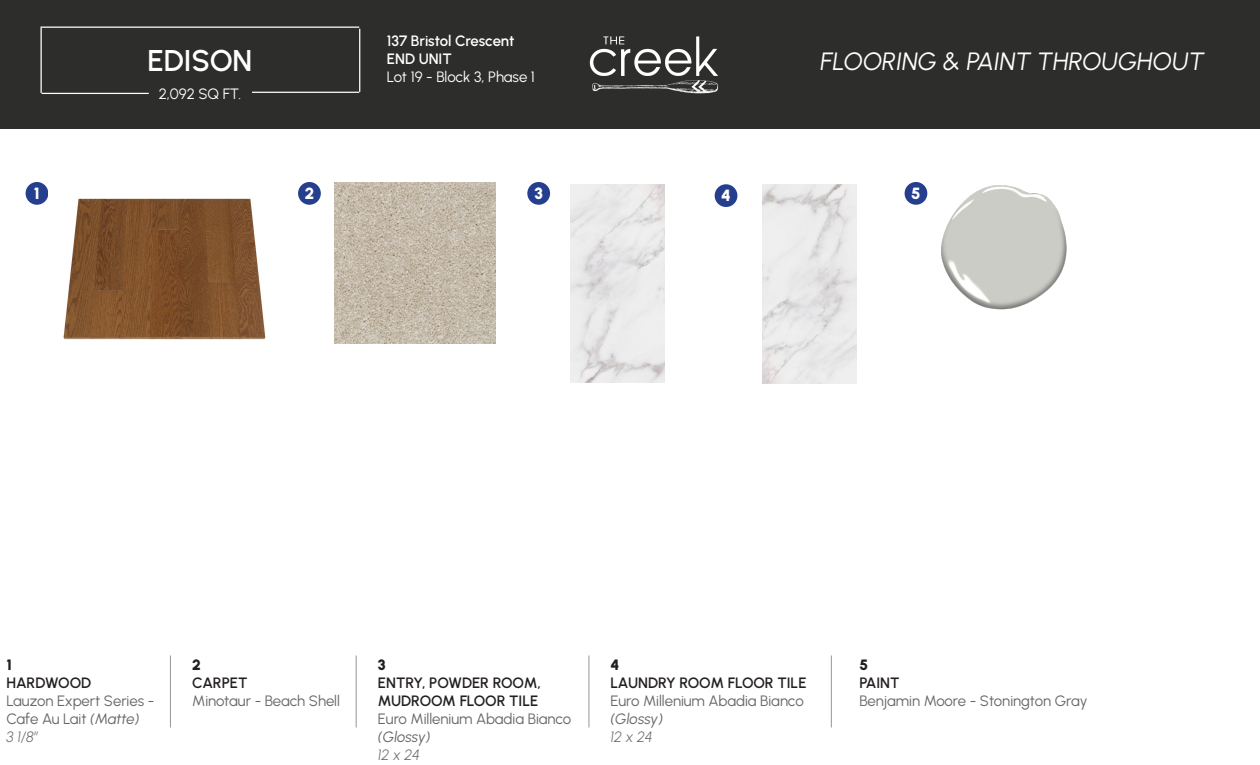
<style>
.page{position:relative;width:1260px;height:765px;background:#fff}
.page>*{position:absolute;margin:0;border:0;box-sizing:border-box;transform-origin:0 0}
.t1{font:600 30px "Urbanist";letter-spacing:-.005em;color:#fff}
.t2{font:italic 25px "Urbanist";color:#fff}
.t3{font:900 16.25px "Urbanist";color:#fff}
.t4{font:15px/18px "Urbanist";letter-spacing:-.005em;color:#67676a}
.t5{font:600 15px/18px "Urbanist";letter-spacing:-.005em;color:#231f20}
.t6{font:15px "Urbanist";letter-spacing:-.005em;color:#fff}
.t7{font:600 15px/18px "Urbanist";letter-spacing:-.005em;color:#fff}
.t8{font:italic 15px "Urbanist";letter-spacing:-.005em;color:#67676a}
.t9{font:italic 300 15px "Urbanist";letter-spacing:-.015em;color:#67676a}
.t10{font:900 15px "Urbanist";color:#231f20}
.s1{font-style:italic}
</style>
<div class="page">
<div style="left:0;top:0;width:1260px;height:129px;background:#2d2d2c"></div>
<img style="left:589px;top:36px;width:130px;height:58px">
<hr style="left:42px;top:93px;width:107px;height:1px;background:#fff">
<hr style="left:41px;top:28px;width:1px;height:65px;background:#fff">
<hr style="left:41px;top:27px;width:318px;height:1px;background:#fff">
<hr style="left:359px;top:29px;width:1px;height:63px;background:#fff">
<hr style="left:252px;top:92px;width:107px;height:1px;background:#fff">
<hr style="left:170px;top:656px;width:1px;height:72px;background:#2d272a">
<hr style="left:356px;top:656px;width:1px;height:72px;background:#2d272a">
<hr style="left:589px;top:656px;width:1px;height:72px;background:#2d272a">
<hr style="left:831px;top:656px;width:1px;height:72px;background:#2d272a">
<img style="left:571px;top:184px;width:94px;height:198px">
<div style="left:26px;top:182px;width:22px;height:23px;background:#253f8e;border-radius:50%"></div>
<div style="left:298px;top:182px;width:23px;height:23px;background:#253f8e;border-radius:50%"></div>
<div style="left:527px;top:182px;width:23px;height:23px;background:#253f8e;border-radius:50%"></div>
<div style="left:715px;top:184px;width:22px;height:23px;background:#253f8e;border-radius:50%"></div>
<div style="left:905px;top:182px;width:22px;height:23px;background:#253f8e;border-radius:50%"></div>
<img style="left:63px;top:198px;width:203px;height:142px">
<img style="left:334px;top:182px;width:162px;height:162px">
<img style="left:763px;top:184px;width:94px;height:199px">
<img style="left:941px;top:185px;width:126px;height:125px">
<h1 class="t1" style="left:147px;top:41px;width:106px">EDISON</h1>
<p class="t6" style="left:159px;top:84px;width:84px">2,092 SQ FT.</p>
<p class="t7" style="left:387px;top:31px;width:129px">137 Bristol Crescent<br>END UNIT</p>
<p class="t6" style="left:387px;top:67px;width:149px">Lot 19 - Block 3, Phase 1</p>
<p class="t2" style="left:821px;top:45px;width:385px">FLOORING &amp; PAINT THROUGHOUT</p>
<p class="t3" style="left:34px;top:182px;width:7px">1</p>
<p class="t3" style="left:305px;top:182px;width:11px">2</p>
<p class="t3" style="left:534px;top:182px;width:10px">3</p>
<p class="t3" style="left:721px;top:184px;width:11px">4</p>
<p class="t3" style="left:911px;top:182px;width:11px">5</p>
<p class="t10" style="left:6px;top:654px;width:7px">1</p>
<p class="t5" style="left:6px;top:673px;width:86px">HARDWOOD</p>
<p class="t4" style="left:6px;top:691px;width:149px">Lauzon Expert Series -<br>Cafe Au Lait <span class="s1">(Matte)</span></p>
<p class="t9" style="left:6px;top:727px;width:33px">3 1/8”</p>
<p class="t10" style="left:192px;top:654px;width:10px">2</p>
<p class="t5" style="left:192px;top:673px;width:57px">CARPET</p>
<p class="t4" style="left:192px;top:691px;width:149px">Minotaur - Beach Shell</p>
<p class="t10" style="left:378px;top:654px;width:9px">3</p>
<p class="t5" style="left:378px;top:673px;width:165px">ENTRY, POWDER ROOM,<br>MUDROOM FLOOR TILE</p>
<p class="t4" style="left:378px;top:709px;width:195px">Euro Millenium Abadia Bianco</p>
<p class="t8" style="left:378px;top:727px;width:54px">(Glossy)</p>
<p class="t9" style="left:378px;top:745px;width:44px">12 x 24</p>
<p class="t10" style="left:610px;top:654px;width:10px">4</p>
<p class="t5" style="left:610px;top:673px;width:198px">LAUNDRY ROOM FLOOR TILE</p>
<p class="t4" style="left:610px;top:691px;width:195px">Euro Millenium Abadia Bianco</p>
<p class="t8" style="left:610px;top:709px;width:54px">(Glossy)</p>
<p class="t9" style="left:610px;top:727px;width:44px">12 x 24</p>
<p class="t10" style="left:859px;top:654px;width:10px">5</p>
<p class="t5" style="left:859px;top:673px;width:42px">PAINT</p>
<p class="t4" style="left:859px;top:691px;width:230px">Benjamin Moore - Stonington Gray</p>
</div>
